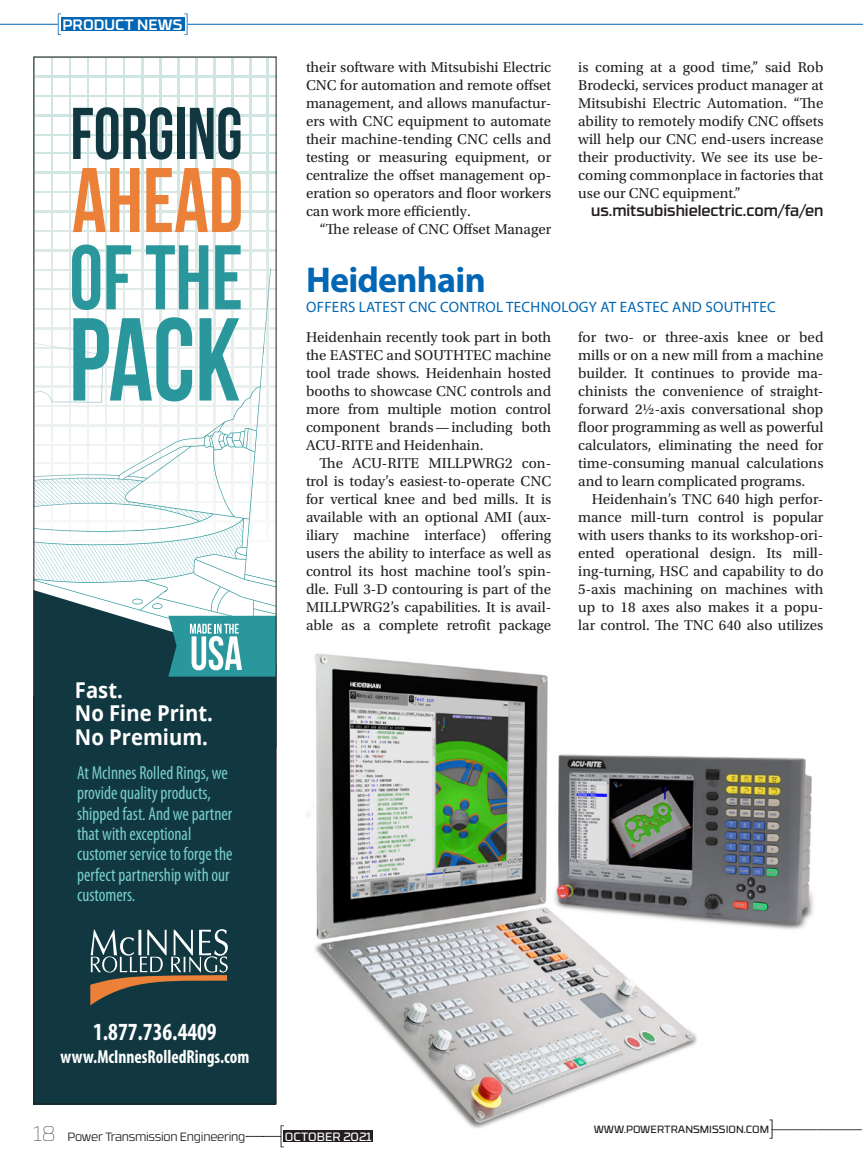
<style>
.page{position:relative;width:864px;height:1161px;background:#fff}
.page>*{position:absolute;margin:0;border:0;box-sizing:border-box;transform-origin:0 0}
.t1{font:117.6px "Bebas Neue";color:#2a979c;scale:.93 1}
.t2{font:91.5px/77.2px "Bebas Neue";color:#eb8038;scale:.93 1}
.t3{font:73.05px "Bebas Neue";color:#113841;scale:.93 1}
.News_Product_Header{font:700 36px "Myriad Pro";letter-spacing:-.02em;color:#0166b3}
.t4{font:700 condensed 24.75px "Myriad Pro";color:#fff;scale:.93 1}
.t5{font:300 condensed 24px "Myriad Pro";color:#231f20}
.t6{font:700 21.9px/23.2px "Open Sans";color:#fff;scale:.93 1}
.t7{font:condensed 18.9px/20.4px "Myriad Pro";color:#78cdcf;scale:.93 1}
.t8{font:700 condensed 18.9px "Myriad Pro";color:#fff;scale:.93 1}
.Body_Text{font:15px/18px "Utopia Std";color:#231f20;text-align:justify}
.Body_Text_after_Head{font:15px/18px "Utopia Std";color:#231f20;text-align:justify}
.News_Sub-head{font:15px "Myriad Pro";letter-spacing:.02em;color:#0166b3}
.FMI_Wed_Site_Foot{font:500 15px "RB No 3.1";color:#231f20}
.t9{font:500 15px "RB No 3.1";color:#fff}
.t10{font:300 12px "RB No 3.1";letter-spacing:-.02em;color:#231f20}
.t11{font:12px "RB No 3.1";color:#fff}
.t12{font:10.5px "RB No 3.1";color:#231f20}
.s1{color:#2a979c}
.s2{font-weight:100;font-size:21px}
</style>
<div class="page">
<img style="left:306px;top:653px;width:508px;height:478px">
<svg style="left:51px;top:59px;width:2px;height:284px"></svg>
<svg style="left:69px;top:59px;width:2px;height:284px"></svg>
<svg style="left:87px;top:59px;width:2px;height:284px"></svg>
<svg style="left:105px;top:59px;width:2px;height:284px"></svg>
<svg style="left:196px;top:59px;width:1px;height:284px"></svg>
<svg style="left:214px;top:59px;width:1px;height:284px"></svg>
<svg style="left:232px;top:59px;width:1px;height:284px"></svg>
<svg style="left:250px;top:59px;width:1px;height:287px"></svg>
<svg style="left:124px;top:59px;width:1px;height:284px"></svg>
<svg style="left:142px;top:59px;width:1px;height:284px"></svg>
<svg style="left:160px;top:59px;width:1px;height:284px"></svg>
<svg style="left:178px;top:59px;width:1px;height:284px"></svg>
<svg style="left:267px;top:59px;width:1px;height:209px"></svg>
<hr style="left:33px;top:76px;width:243px;height:1px;background:#cee5e1">
<hr style="left:33px;top:95px;width:243px;height:2px;background:#cee5e1">
<hr style="left:33px;top:115px;width:243px;height:1px;background:#cee5e1">
<hr style="left:33px;top:134px;width:243px;height:2px;background:#cee5e1">
<hr style="left:33px;top:230px;width:243px;height:2px;background:#dae8e4">
<hr style="left:33px;top:250px;width:243px;height:1px;background:#dbe9e5">
<hr style="left:33px;top:269px;width:243px;height:2px;background:#deeae6">
<hr style="left:33px;top:289px;width:243px;height:1px;background:#e0ebe7">
<hr style="left:33px;top:152px;width:243px;height:2px;background:#cee5e1">
<hr style="left:33px;top:172px;width:243px;height:1px;background:#d0e6e1">
<hr style="left:33px;top:191px;width:243px;height:2px;background:#d3e7e2">
<hr style="left:33px;top:211px;width:243px;height:1px;background:#d7e7e3">
<hr style="left:33px;top:308px;width:243px;height:2px;background:#e2ebe8">
<hr style="left:33px;top:328px;width:243px;height:1px;background:#e4edea">
<svg style="left:39px;top:346px;width:235px;height:244px"></svg>
<svg style="left:35px;top:343px;width:209px;height:239px"></svg>
<div style="left:33px;top:696px;width:243px;height:408px;background:#113841"></div>
<svg style="left:35px;top:590px;width:239px;height:106px;fill:#113841"></svg>
<svg style="left:90px;top:929px;width:138px;height:76px"></svg>
<svg style="left:35px;top:594px;width:239px;height:83px"></svg>
<svg style="left:263px;top:268px;width:8px;height:86px"></svg>
<div style="left:33px;top:57px;width:243px;height:1047px;border:1px solid #231f20"></div>
<svg style="left:245px;top:1125px;width:39px;height:22px"></svg>
<div style="left:284px;top:1131px;width:89px;height:11px;background:#231f20"></div>
<div style="left:61px;top:17px;width:123px;height:14px;background:#0166b3"></div>
<svg style="left:184px;top:14px;width:4px;height:21px"></svg>
<hr style="left:188px;top:24px;width:675px;height:1px;background:#0166b3">
<svg style="left:58px;top:14px;width:3px;height:21px"></svg>
<hr style="left:0;top:24px;width:58px;height:1px;background:#0166b3">
<p class="t9" style="left:62px;top:13px;width:122px">PRODUCT NEWS</p>
<p class="t3" style="left:70px;top:94px;width:187px">FORGING</p>
<p class="t2" style="left:69px;top:161px;width:189px">AHEAD<br><span class="s1">OF THE</span></p>
<p class="t1" style="left:69px;top:295px;width:186px">PACK</p>
<p class="t6" style="left:75px;top:678px;width:150px">Fast.<br>No Fine Print.<br>No Premium.</p>
<p class="t7" style="left:77px;top:763px;width:169px">At McInnes Rolled Rings, we provide quality products, shipped fast. And we partner that with exceptional customer service to forge the perfect partnership with our customers.</p>
<p class="t4" style="left:93px;top:1018px;width:134px">1.877.736.4409</p>
<p class="t8" style="left:61px;top:1046px;width:204px">www.McInnesRolledRings.com</p>
<p class="Body_Text_after_Head" style="left:306px;top:58px;width:247px">their software with Mitsubishi Electric CNC for automation and remote offset management, and allows manufactur&shy;ers with CNC equipment to automate their machine-tending CNC cells and testing or measuring equipment, or centralize the offset management op&shy;eration so operators and floor workers can work more efficiently.</p>
<p class="Body_Text" style="left:320px;top:220px;width:233px">“The release of CNC Offset Manager</p>
<p class="Body_Text" style="left:578px;top:58px;width:247px">is coming at a good time,” said Rob Brodecki, services product manager at Mitsubishi Electric Automation. “The ability to remotely modify CNC offsets will help our CNC end-users increase their productivity. We see its use be&shy;coming commonplace in factories that use our CNC equipment.”</p>
<p class="FMI_Wed_Site_Foot" style="left:591px;top:199px;width:234px">us.mitsubishielectric.com/fa/en</p>
<p class="News_Product_Header" style="left:306px;top:260px;width:181px">Heidenhain</p>
<p class="News_Sub-head" style="left:306px;top:299px;width:471px">OFFERS LATEST CNC CONTROL TECHNOLOGY AT EASTEC AND SOUTHTEC</p>
<p class="Body_Text_after_Head" style="left:306px;top:328px;width:247px">Heidenhain recently took part in both the EASTEC and SOUTHTEC machine tool trade shows. Heidenhain hosted booths to showcase CNC controls and more from multiple motion control component brands—including both ACU-RITE and Heidenhain.</p>
<p class="Body_Text" style="left:306px;top:454px;width:247px;text-indent:14px">The ACU-RITE MILLPWRG2 con&shy;trol is today’s easiest-to-operate CNC for vertical knee and bed mills. It is available with an optional AMI (aux&shy;iliary machine interface) offering users the ability to interface as well as control its host machine tool’s spin&shy;dle. Full 3-D contouring is part of the MILLPWRG2’s capabilities. It is avail&shy;able as a complete retrofit package</p>
<p class="Body_Text" style="left:578px;top:328px;width:247px">for two- or three-axis knee or bed mills or on a new mill from a machine builder. It continues to provide ma&shy;chinists the convenience of straight&shy;forward 2½-axis conversational shop floor programming as well as powerful calculators, eliminating the need for time-consuming manual calculations and to learn complicated programs.</p>
<p class="Body_Text" style="left:578px;top:490px;width:247px;text-indent:14px">Heidenhain’s TNC 640 high perfor&shy;mance mill-turn control is popular with users thanks to its workshop-ori&shy;ented operational design. Its mill&shy;ing-turning, HSC and capability to do 5-axis machining on machines with up to 18 axes also makes it a popu&shy;lar control. The TNC 640 also utilizes</p>
<p class="t10" style="left:33px;top:1128px;width:213px"><span class="s2">18</span> Power Transmission Engineering</p>
<p class="t11" style="left:285px;top:1128px;width:88px">OCTOBER 2021</p>
<p class="t12" style="left:594px;top:1122px;width:177px">WWW.POWERTRANSMISSION.COM</p>
<h3 class="t5" style="left:769px;top:1116px;width:96px">]————</h3>
</div>
